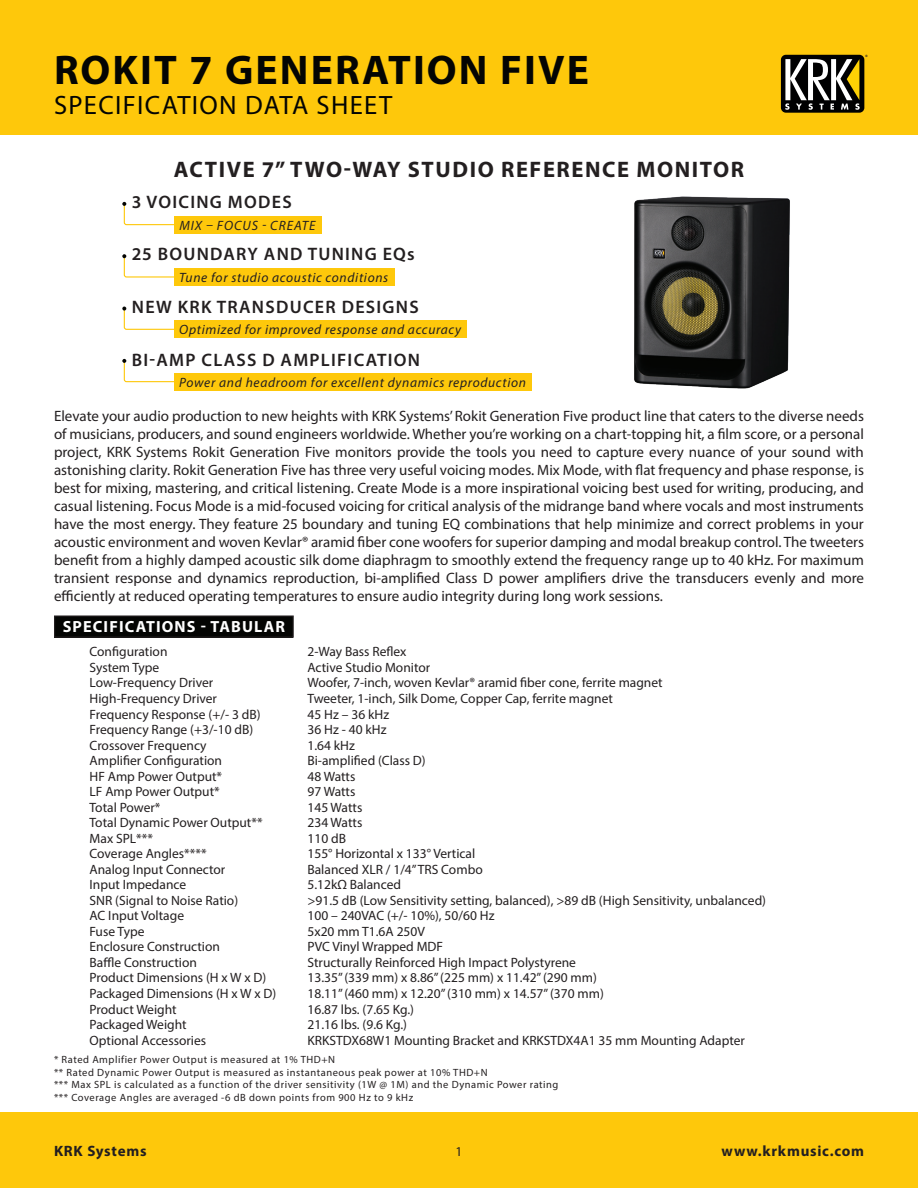
<style>
.page{position:relative;width:918px;height:1188px;background:#fff}
.page>*{position:absolute;margin:0;border:0;box-sizing:border-box;transform-origin:0 0}
.t1{font:700 41.7px "Myriad Pro";letter-spacing:.05em;color:#040503}
.t2{font:26.7px "Myriad Pro";letter-spacing:.05em;color:#040503}
.t3{font:700 22.5px "Myriad Pro";letter-spacing:.07em;color:#231f20}
.t4{font:600 18.15px "Myriad Pro";letter-spacing:.07em;color:#231f20}
.t5{font:700 16.2px "Myriad Pro";letter-spacing:.07em;color:#fff}
.t6{font:15px/18px "Myriad Pro";color:#231f20;text-align:justify}
.t7{font:700 15px "Myriad Pro";letter-spacing:.05em;color:#231f20}
.t8{font:13.5px "Myriad Pro";color:#231f20}
.t9{font:italic 13.5px "Myriad Pro";letter-spacing:.05em;color:#231f20}
.t10{font:italic 13.5px "Myriad Pro";letter-spacing:.07em;color:#231f20}
.t11{font:10.5px/12.6px "Myriad Pro";letter-spacing:.05em;color:#231f20}
.t12{font:700 2.85px "Futura";color:#231f20}
</style>
<div class="page">
<div style="left:0;top:0;width:918px;height:135px;background:#fec80b"></div>
<div style="left:0;top:1112px;width:918px;height:76px;background:#fec80b"></div>
<div style="left:781px;top:55px;width:83px;height:58px;background:#000001;border-radius:5px"></div>
<svg style="left:785px;top:59px;width:75px;height:51px"></svg>
<div style="left:55px;top:616px;width:238px;height:21px;background:#040503"></div>
<div style="left:54px;top:615px;width:240px;height:23px;border:1px solid #231f20"></div>
<img style="left:634px;top:196px;width:156px;height:193px">
<div style="left:174px;top:373px;width:358px;height:17px;background:#fec80b"></div>
<svg style="left:122px;top:359px;width:52px;height:24px"></svg>
<div style="left:174px;top:216px;width:148px;height:17px;background:#fec80b"></div>
<svg style="left:122px;top:202px;width:52px;height:24px"></svg>
<div style="left:174px;top:268px;width:220px;height:18px;background:#fec80b"></div>
<svg style="left:122px;top:254px;width:52px;height:24px"></svg>
<div style="left:174px;top:321px;width:292px;height:17px;background:#fec80b"></div>
<svg style="left:122px;top:307px;width:58px;height:23px"></svg>
<h1 class="t1" style="left:54px;top:43px;width:536px">ROKIT 7 GENERATION FIVE</h1>
<h2 class="t2" style="left:54px;top:89px;width:340px">SPECIFICATION DATA SHEET</h2>
<h3 class="t3" style="left:174px;top:154px;width:572px">ACTIVE 7” TWO-WAY STUDIO REFERENCE MONITOR</h3>
<p class="t4" style="left:132px;top:190px;width:162px">3 VOICING MODES</p>
<p class="t10" style="left:179px;top:217px;width:138px">MIX – FOCUS - CREATE</p>
<p class="t4" style="left:132px;top:243px;width:284px">25 BOUNDARY AND TUNING EQs</p>
<p class="t9" style="left:179px;top:269px;width:211px">Tune for studio acoustic conditions</p>
<p class="t4" style="left:132px;top:296px;width:288px">NEW KRK TRANSDUCER DESIGNS</p>
<p class="t9" style="left:179px;top:321px;width:283px">Optimized for improved response and accuracy</p>
<p class="t4" style="left:132px;top:348px;width:290px">BI-AMP CLASS D AMPLIFICATION</p>
<p class="t9" style="left:179px;top:374px;width:348px">Power and headroom for excellent dynamics reproduction</p>
<p class="t12" style="left:865px;top:54px;width:4px">®</p>
<p class="t6" style="left:54px;top:406px;width:812px">Elevate your audio production to new heights with KRK Systems’ Rokit Generation Five product line that caters to the diverse needs of musicians, producers, and sound engineers worldwide. Whether you’re working on a chart-topping hit, a film score, or a personal project, KRK Systems Rokit Generation Five monitors provide the tools you need to capture every nuance of your sound with astonishing clarity. Rokit Generation Five has three very useful voicing modes. Mix Mode, with flat frequency and phase response, is best for mixing, mastering, and critical listening. Create Mode is a more inspirational voicing best used for writing, producing, and casual listening. Focus Mode is a mid-focused voicing for critical analysis of the midrange band where vocals and most instruments have the most energy. They feature 25 boundary and tuning EQ combinations that help minimize and correct problems in your acoustic environment and woven Kevlar® aramid fiber cone woofers for superior damping and modal breakup control. The tweeters benefit from a highly damped acoustic silk dome diaphragm to smoothly extend the frequency range up to 40 kHz. For maximum transient response and dynamics reproduction, bi-amplified Class D power amplifiers drive the transducers evenly and more efficiently at reduced operating temperatures to ensure audio integrity during long work sessions.</p>
<p class="t5" style="left:63px;top:616px;width:224px">SPECIFICATIONS - TABULAR</p>
<p class="t8" style="left:90px;top:644px;width:79px">Configuration</p>
<p class="t8" style="left:308px;top:644px;width:101px">2-Way Bass Reflex</p>
<p class="t8" style="left:90px;top:659px;width:71px">System Type</p>
<p class="t8" style="left:308px;top:659px;width:124px">Active Studio Monitor</p>
<p class="t8" style="left:90px;top:675px;width:125px">Low-Frequency Driver</p>
<p class="t8" style="left:308px;top:675px;width:357px">Woofer, 7-inch, woven Kevlar® aramid fiber cone, ferrite magnet</p>
<p class="t8" style="left:90px;top:690px;width:129px">High-Frequency Driver</p>
<p class="t8" style="left:308px;top:690px;width:307px">Tweeter, 1-inch, Silk Dome, Copper Cap, ferrite magnet</p>
<p class="t8" style="left:90px;top:706px;width:173px">Frequency Response (+/- 3 dB)</p>
<p class="t8" style="left:308px;top:706px;width:83px">45 Hz – 36 kHz</p>
<p class="t8" style="left:90px;top:721px;width:165px">Frequency Range (+3/-10 dB)</p>
<p class="t8" style="left:308px;top:721px;width:81px">36 Hz - 40 kHz</p>
<p class="t8" style="left:90px;top:737px;width:119px">Crossover Frequency</p>
<p class="t8" style="left:308px;top:737px;width:49px">1.64 kHz</p>
<p class="t8" style="left:90px;top:752px;width:134px">Amplifier Configuration</p>
<p class="t8" style="left:308px;top:752px;width:120px">Bi-amplified (Class D)</p>
<p class="t8" style="left:90px;top:768px;width:134px">HF Amp Power Output*</p>
<p class="t8" style="left:308px;top:768px;width:49px">48 Watts</p>
<p class="t8" style="left:90px;top:783px;width:132px">LF Amp Power Output*</p>
<p class="t8" style="left:308px;top:783px;width:49px">97 Watts</p>
<p class="t8" style="left:90px;top:799px;width:72px">Total Power*</p>
<p class="t8" style="left:308px;top:799px;width:56px">145 Watts</p>
<p class="t8" style="left:90px;top:814px;width:175px">Total Dynamic Power Output**</p>
<p class="t8" style="left:308px;top:814px;width:56px">234 Watts</p>
<p class="t8" style="left:90px;top:830px;width:65px">Max SPL***</p>
<p class="t8" style="left:308px;top:830px;width:40px">110 dB</p>
<p class="t8" style="left:90px;top:845px;width:119px">Coverage Angles****</p>
<p class="t8" style="left:308px;top:845px;width:169px">155° Horizontal x 133° Vertical</p>
<p class="t8" style="left:90px;top:861px;width:137px">Analog Input Connector</p>
<p class="t8" style="left:308px;top:861px;width:177px">Balanced XLR / 1/4” TRS Combo</p>
<p class="t8" style="left:90px;top:876px;width:98px">Input Impedance</p>
<p class="t8" style="left:308px;top:876px;width:95px">5.12kΩ Balanced</p>
<p class="t8" style="left:90px;top:892px;width:150px">SNR (Signal to Noise Ratio)</p>
<p class="t8" style="left:308px;top:892px;width:460px">&gt;91.5 dB (Low Sensitivity setting, balanced), &gt;89 dB (High Sensitivity, unbalanced)</p>
<p class="t8" style="left:90px;top:908px;width:96px">AC Input Voltage</p>
<p class="t8" style="left:308px;top:908px;width:189px">100 – 240VAC (+/- 10%), 50/60 Hz</p>
<p class="t8" style="left:90px;top:923px;width:56px">Fuse Type</p>
<p class="t8" style="left:308px;top:923px;width:119px">5x20 mm T1.6A 250V</p>
<p class="t8" style="left:90px;top:939px;width:132px">Enclosure Construction</p>
<p class="t8" style="left:308px;top:939px;width:137px">PVC Vinyl Wrapped MDF</p>
<p class="t8" style="left:90px;top:954px;width:109px">Baffle Construction</p>
<p class="t8" style="left:308px;top:954px;width:270px">Structurally Reinforced High Impact Polystyrene</p>
<p class="t8" style="left:90px;top:970px;width:178px">Product Dimensions (H x W x D)</p>
<p class="t8" style="left:308px;top:970px;width:291px">13.35” (339 mm) x 8.86” (225 mm) x 11.42” (290 mm)</p>
<p class="t8" style="left:90px;top:985px;width:188px">Packaged Dimensions (H x W x D)</p>
<p class="t8" style="left:308px;top:985px;width:298px">18.11” (460 mm) x 12.20” (310 mm) x 14.57” (370 mm)</p>
<p class="t8" style="left:90px;top:1001px;width:89px">Product Weight</p>
<p class="t8" style="left:308px;top:1001px;width:108px">16.87 lbs. (7.65 Kg.)</p>
<p class="t8" style="left:90px;top:1016px;width:99px">Packaged Weight</p>
<p class="t8" style="left:308px;top:1016px;width:101px">21.16 lbs. (9.6 Kg.)</p>
<p class="t8" style="left:90px;top:1032px;width:118px">Optional Accessories</p>
<p class="t8" style="left:308px;top:1032px;width:439px">KRKSTDX68W1 Mounting Bracket and KRKSTDX4A1 35 mm Mounting Adapter</p>
<p class="t11" style="left:54px;top:1053px;width:506px">* Rated Amplifier Power Output is measured at 1% THD+N<br>** Rated Dynamic Power Output is measured as instantaneous peak power at 10% THD+N<br>*** Max SPL is calculated as a function of the driver sensitivity (1W @ 1M) and the Dynamic Power rating *** Coverage Angles are averaged -6 dB down points from 900 Hz to 9 kHz</p>
<p class="t7" style="left:54px;top:1141px;width:94px">KRK Systems</p>
<p class="t8" style="left:456px;top:1143px;width:8px">1</p>
<p class="t7" style="left:722px;top:1142px;width:144px">www.krkmusic.com</p>
</div>
